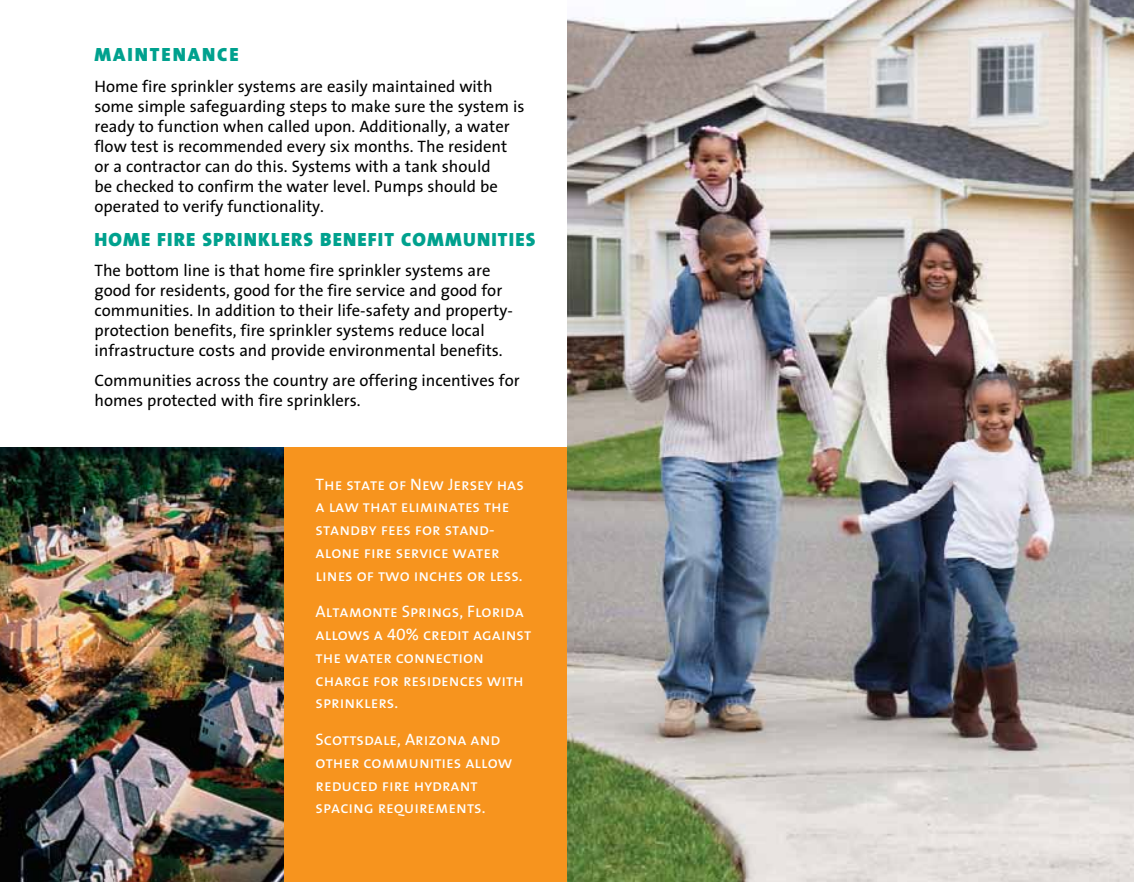
<style>
.page{position:relative;width:1134px;height:882px;background:#fff}
.page>*{position:absolute;margin:0;border:0;box-sizing:border-box;transform-origin:0 0}
.t1{font:900 19.25px "The Sans";letter-spacing:.06em;color:#00a18e}
.t2{font:16.62px/19.9px "The Sans";color:#000}
.t3{font:16.62px/22.8px "The Sans Caps";color:#fff}
</style>
<div class="page">
<img style="left:567px;top:0;width:567px;height:882px">
<div style="left:281px;top:447px;width:286px;height:435px;background:#f7941e"></div>
<img style="left:0;top:447px;width:284px;height:435px">
<p class="t1" style="left:94px;top:38px;width:33px">MAINTENANCE</p>
<p class="t2" style="left:94px;top:76px;width:431px">Home fire sprinkler systems are easily maintained with some simple safeguarding steps to make sure the system is ready to function when called upon. Additionally, a water flow test is recommended every six months. The resident or a contractor can do this. Systems with a tank should<br>be checked to confirm the water level. Pumps should be operated to verify functionality.</p>
<p class="t1" style="left:94px;top:223px;width:442px">HOME FIRE SPRINKLERS BENEFIT COMMUNITIES</p>
<p class="t2" style="left:94px;top:260px;width:420px">The bottom line is that home fire sprinkler systems are good for residents, good for the fire service and good for communities. In addition to their life-safety and property&shy;protection benefits, fire sprinkler systems reduce local infrastructure costs and provide environmental benefits.</p>
<p class="t2" style="left:94px;top:370px;width:427px">Communities across the country are offering incentives for homes protected with fire sprinklers.</p>
<p class="t3" style="left:316px;top:472px;width:210px">The state of New Jersey has a law that eliminates the standby fees for stand&shy;alone fire service water lines of two inches or less.</p>
<p class="t3" style="left:316px;top:600px;width:217px">Altamonte Springs, Florida allows a 40% credit against the water connection charge for residences with sprinklers.</p>
<p class="t3" style="left:316px;top:728px;width:198px">Scottsdale, Arizona and other communities allow reduced fire hydrant spacing requirements.</p>
</div>
